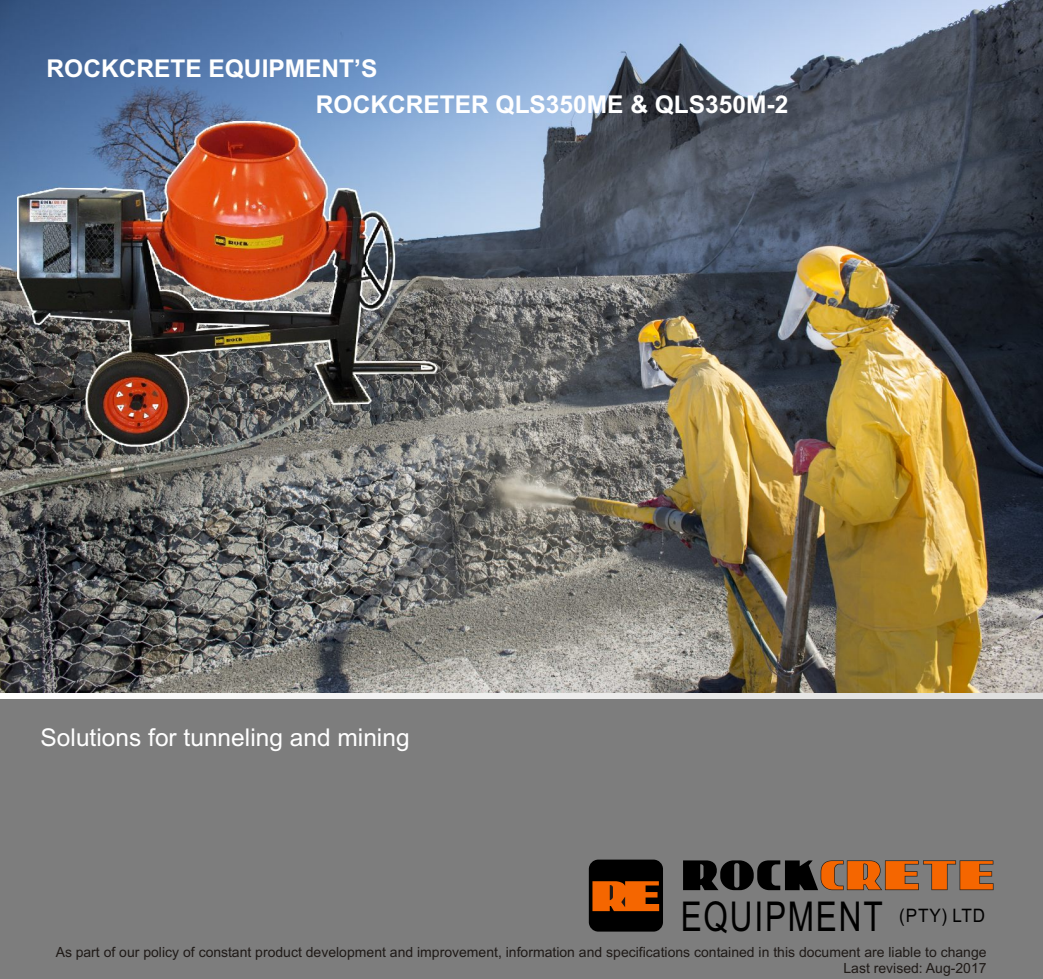
<style>
.page{position:relative;width:1043px;height:979px;background:#fff}
.page>*{position:absolute;margin:0;border:0;box-sizing:border-box;transform-origin:0 0}
.t1{font:41.12px "Arial Narrow";letter-spacing:.045em;color:#000;scale:.94 1}
.t2{font:700 24.5px "Arial";color:#fff}
.t3{font:24.5px "Arial";color:#fff}
.t4{font:14px/15.6px "Arial";color:#1f1a17;text-align:right}
</style>
<div class="page">
<div style="left:0;top:696px;width:1043px;height:282px;background:#7d7d7d"></div>
<img style="left:0;top:0;width:1043px;height:693px">
<svg style="left:0;top:693px;width:1043px;height:5px"></svg>
<div style="left:589px;top:859px;width:74px;height:72px;background:#000;border-radius:10px"></div>
<div style="left:720px;top:860px;width:34px;height:29px;background:#000;border-radius:14px"></div>
<svg style="left:734px;top:863px;width:5px;height:25px"></svg>
<svg style="left:683px;top:860px;width:35px;height:29px"></svg>
<svg style="left:757px;top:860px;width:237px;height:30px"></svg>
<svg style="left:592px;top:881px;width:67px;height:29px"></svg>
<img style="left:17px;top:122px;width:421px;height:324px">
<h2 class="t2" style="left:47px;top:59px;width:332px">ROCKCRETE EQUIPMENT’S</h2>
<h2 class="t2" style="left:316px;top:95px;width:474px">ROCKCRETER QLS350ME &amp; QLS350M-2</h2>
<h2 class="t3" style="left:41px;top:728px;width:371px">Solutions for tunneling and mining</h2>
<h1 class="t1" style="left:681px;top:900px;width:325px">EQUIPMENT <sup>(PTY)</sup> <sup>LTD</sup></h1>
<p class="t4" style="left:56px;top:945px;width:932px">As part of our policy of constant product development and improvement, information and specifications contained in this document are liable to change<br>Last revised: Aug-2017</p>
</div>
